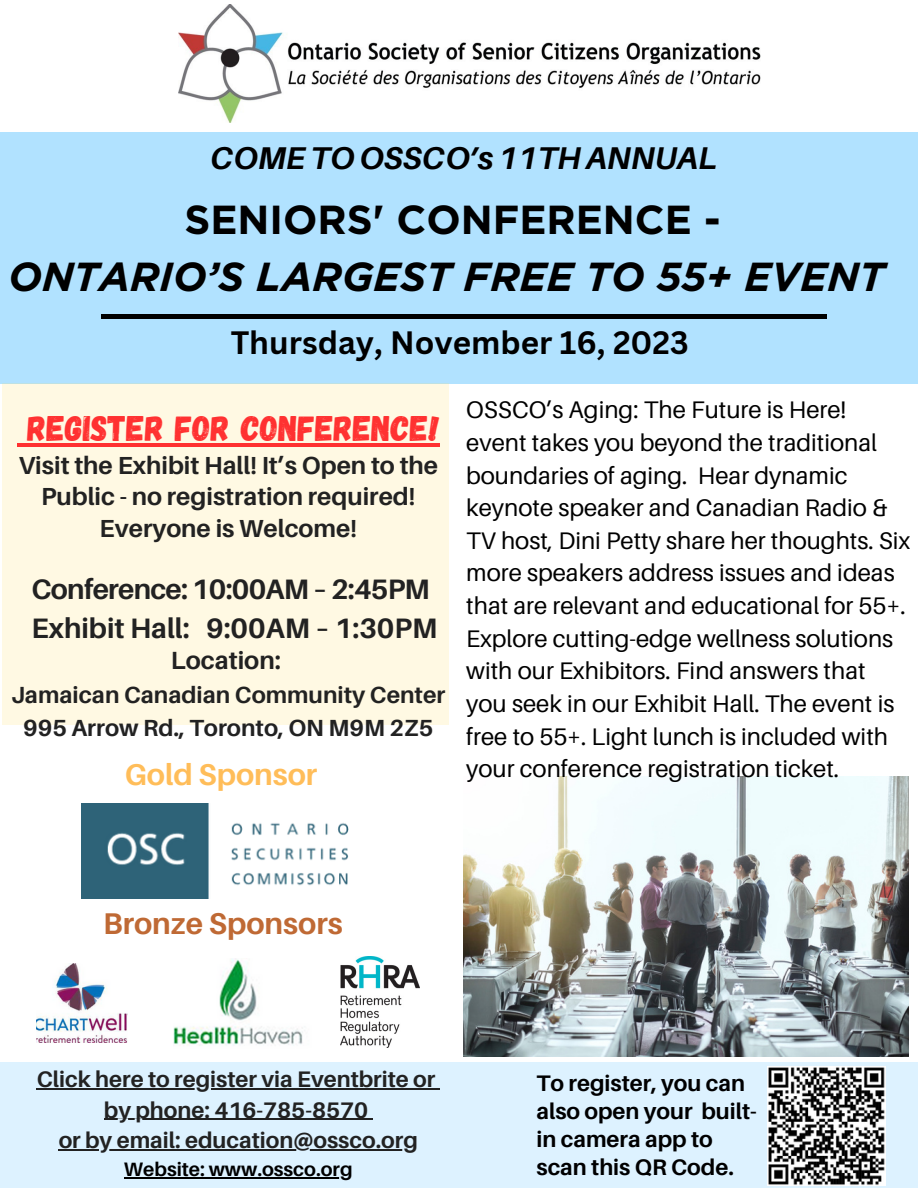
<style>
.page{position:relative;width:918px;height:1188px;background:#fff}
.page>*{position:absolute;margin:0;border:0;box-sizing:border-box;transform-origin:0 0}
.t1{font:italic 700 40.5px "Gotham";color:#000}
.t2{font:700 40.5px "Gotham";color:#000}
.t3{font:35.55px "Gagalin";color:#ff3131}
.t4{font:700 31.5px "Canva Sans";color:#000}
.t5{font:italic 700 31.5px "Aileron";color:#000}
.t6{font:700 30px "Aileron";color:#bf6934}
.t7{font:700 30px "Aileron";color:#ffbd59}
.t8{font:700 28.2px "Aileron";color:#222}
.t9{font:700 28.2px "Aileron";letter-spacing:-.025em;color:#222}
.t10{font:700 24.9px "Aileron";color:#222}
.t11{font:700 24.75px/31.3px "Aileron";color:#222;text-align:center}
.t12{font:24px/32.7px "Aileron";color:#000}
.t13{font:700 23.4px "Aileron";color:#222}
.t14{font:700 22.5px "Aileron";color:#222}
.t15{font:700 22.5px/28.2px "Aileron";color:#000}
.t16{font:700 19.5px "Aileron";color:#000}
</style>
<div class="page">
<img style="left:178px;top:4px;width:582px;height:118px">
<div style="left:0;top:132px;width:918px;height:252px;background:#b1e2ff"></div>
<hr style="left:101px;top:315px;width:726px;height:3px;background:#000">
<div style="left:3px;top:384px;width:446px;height:341px;background:#fff9e3"></div>
<div style="left:0;top:1063px;width:918px;height:125px;background:#ddf2ff"></div>
<img style="left:82px;top:804px;width:266px;height:94px">
<img style="left:174px;top:958px;width:129px;height:88px">
<img style="left:36px;top:964px;width:91px;height:79px">
<img style="left:341px;top:956px;width:79px;height:91px">
<img style="left:767px;top:1067px;width:118px;height:118px">
<img style="left:464px;top:776px;width:444px;height:280px">
<hr style="left:37px;top:1088px;width:54px;height:2px;background:#222">
<hr style="left:91px;top:1088px;width:344px;height:2px;background:#222">
<hr style="left:104px;top:1119px;width:264px;height:1px;background:#222">
<hr style="left:59px;top:1149px;width:359px;height:1px;background:#222">
<hr style="left:17px;top:443px;width:11px;height:4px;background:#ff3131">
<hr style="left:28px;top:443px;width:412px;height:4px;background:#ff3131">
<hr style="left:124px;top:1177px;width:229px;height:1px;background:#000">
<p class="t5" style="left:210px;top:139px;width:509px">COME TO OSSCO’s 11TH ANNUAL</p>
<p class="t2" style="left:184px;top:195px;width:538px">SENIORS' CONFERENCE -</p>
<p class="t1" style="left:8px;top:252px;width:878px">ONTARIO’S LARGEST FREE TO 55+ EVENT</p>
<p class="t4" style="left:231px;top:320px;width:460px">Thursday, November 16, 2023</p>
<p class="t3" style="left:28px;top:405px;width:414px">REGISTER FOR CONFERENCE!</p>
<p class="t11" style="left:18px;top:449px;width:421px">Visit the Exhibit Hall! It’s Open to the<br>Public - no registration required!</p>
<p class="t11" style="left:100px;top:512px;width:259px">Everyone is Welcome!</p>
<p class="t9" style="left:32px;top:572px;width:400px">Conference: 10:00AM – 2:45PM</p>
<p class="t8" style="left:32px;top:611px;width:407px">Exhibit Hall: 9:00AM – 1:30PM</p>
<p class="t10" style="left:171px;top:645px;width:112px">Location:</p>
<p class="t13" style="left:11px;top:680px;width:436px">Jamaican Canadian Community Center</p>
<p class="t13" style="left:23px;top:713px;width:412px">995 Arrow Rd., Toronto, ON M9M 2Z5</p>
<p class="t12" style="left:466px;top:393px;width:445px">OSSCO’s Aging: The Future is Here! event takes you beyond the traditional boundaries of aging. Hear dynamic keynote speaker and Canadian Radio &amp; TV host, Dini Petty share her thoughts. Six more speakers address issues and ideas that are relevant and educational for 55+.<br>Explore cutting-edge wellness solutions with our Exhibitors. Find answers that you seek in our Exhibit Hall. The event is free to 55+. Light lunch is included with</p>
<p class="t7" style="left:125px;top:756px;width:194px">Gold Sponsor</p>
<p class="t12" style="left:466px;top:752px;width:374px">your conference registration ticket.</p>
<p class="t6" style="left:103px;top:905px;width:241px">Bronze Sponsors</p>
<p class="t14" style="left:37px;top:1066px;width:400px">Click here to register via Eventbrite or</p>
<p class="t14" style="left:104px;top:1096px;width:266px">by phone: 416-785-8570</p>
<p class="t14" style="left:59px;top:1126px;width:361px">or by email: education@ossco.org</p>
<p class="t16" style="left:124px;top:1157px;width:230px">Website: www.ossco.org</p>
<p class="t15" style="left:536px;top:1069px;width:222px">To register, you can also open your built&shy;in camera app to scan this QR Code.</p>
</div>
